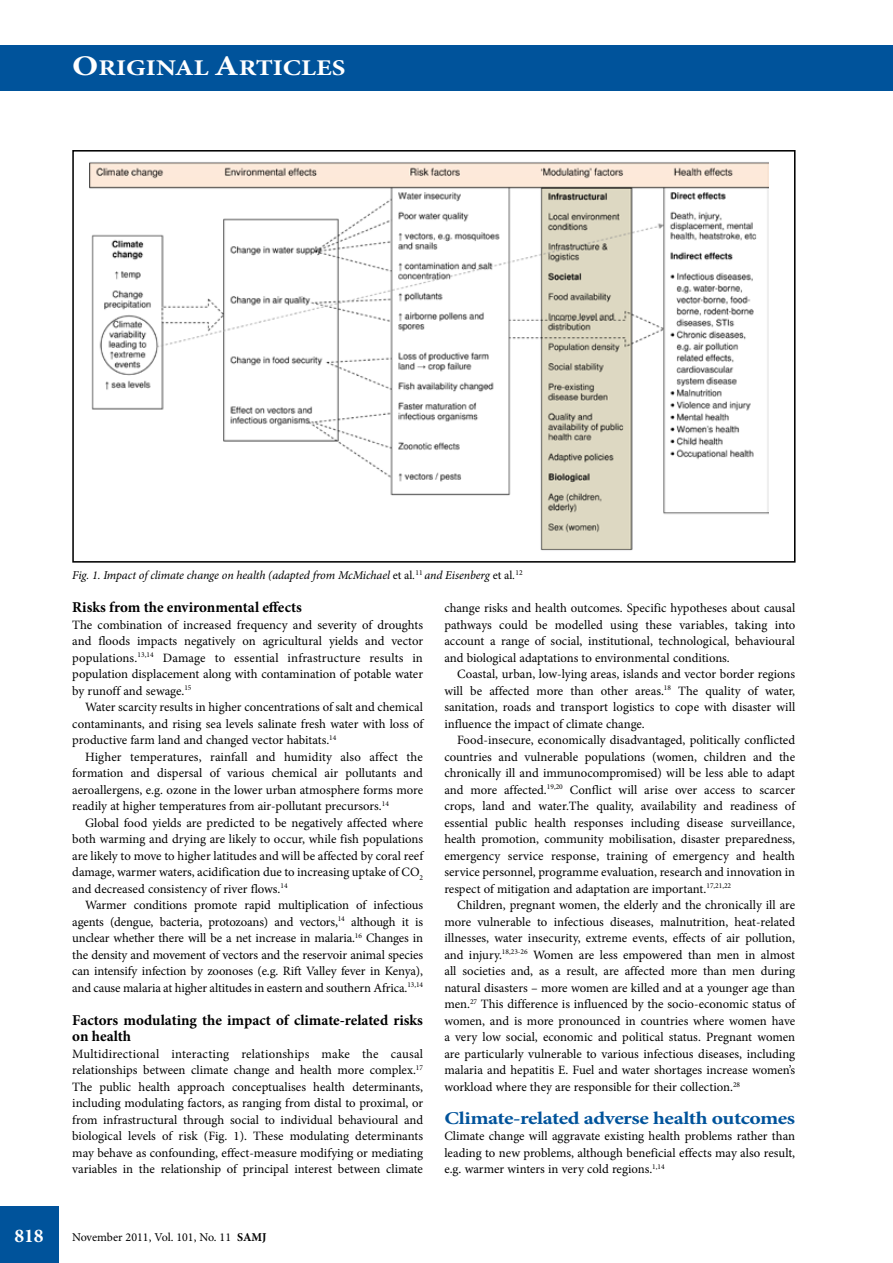
<style>
.page{position:relative;width:893px;height:1263px;background:#fff}
.page>*{position:absolute;margin:0;border:0;box-sizing:border-box;transform-origin:0 0}
.t1{font:700 22.5px "Minion Pro";color:#fff;scale:1.2 1}
.t2{font:700 19.5px "Minion Pro";color:#fff}
.t3{font:700 18px "Minion Pro";letter-spacing:-.02em;color:#00539b;scale:1.2 1}
.t4{font:700 15px/16.5px "Minion Pro";color:#000}
.t5{font:12.75px/16.5px "Minion Pro";letter-spacing:-.005em;color:#000;text-align:justify}
.t6{font:italic 12px "Minion Pro";letter-spacing:-.01em;color:#000}
.t7{font:12px "Minion Pro";color:#000}
.s1{font-size:28.5px}
.s2{font-style:normal}
.s3{font-weight:700}
</style>
<div class="page">
<div style="left:0;top:1206px;width:59px;height:57px;background:#00539b"></div>
<div style="left:0;top:45px;width:893px;height:45px;background:#00539b"></div>
<img style="left:89px;top:162px;width:679px;height:389px">
<div style="left:72px;top:150px;width:723px;height:413px;border:2px solid #000"></div>
<h1 class="t1" style="left:72px;top:52px;width:229px"><span class="s1">O</span>RIGINAL <span class="s1">A</span>RTICLES</h1>
<h2 class="t2" style="left:14px;top:1222px;width:31px">818</h2>
<p class="t6" style="left:72px;top:567px;width:452px">Fig. 1. Impact of climate change on health (adapted from McMichael <span class="s2">et al</span>.<sup>11</sup> and Eisenberg <span class="s2">et al</span>.<sup>12</sup></p>
<p class="t4" style="left:72px;top:599px;width:231px">Risks from the environmental effects</p>
<p class="t5" style="left:72px;top:616px;width:352px">The combination of increased frequency and severity of droughts and floods impacts negatively on agricultural yields and vector populations.<sup>13,14</sup> Damage to essential infrastructure results in population displacement along with contamination of potable water by runoff and sewage.<sup>15</sup></p>
<p class="t5" style="left:72px;top:699px;width:352px;text-indent:13px">Water scarcity results in higher concentrations of salt and chemical contaminants, and rising sea levels salinate fresh water with loss of productive farm land and changed vector habitats.<sup>14</sup></p>
<p class="t5" style="left:72px;top:748px;width:352px;text-indent:13px">Higher temperatures, rainfall and humidity also affect the formation and dispersal of various chemical air pollutants and aeroallergens, e.g. ozone in the lower urban atmosphere forms more readily at higher temperatures from air-pollutant precursors.<sup>14</sup></p>
<p class="t5" style="left:72px;top:814px;width:352px;text-indent:13px">Global food yields are predicted to be negatively affected where both warming and drying are likely to occur, while fish populations are likely to move to higher latitudes and will be affected by coral reef damage, warmer waters, acidification due to increasing uptake of CO<sub>2 </sub>and decreased consistency of river flows.<sup>14</sup></p>
<p class="t5" style="left:72px;top:897px;width:352px;text-indent:13px">Warmer conditions promote rapid multiplication of infectious agents (dengue, bacteria, protozoans) and vectors,<sup>14</sup> although it is unclear whether there will be a net increase in malaria.<sup>16</sup> Changes in the density and movement of vectors and the reservoir animal species can intensify infection by zoonoses (e.g. Rift Valley fever in Kenya), and cause malaria at higher altitudes in eastern and southern Africa.<sup>13,14</sup></p>
<p class="t4" style="left:72px;top:1011px;width:352px">Factors modulating the impact of climate-related risks on health</p>
<p class="t5" style="left:72px;top:1045px;width:352px">Multidirectional interacting relationships make the causal relationships between climate change and health more complex.<sup>17<br></sup>The public health approach conceptualises health determinants, including modulating factors, as ranging from distal to proximal, or from infrastructural through social to individual behavioural and biological levels of risk (Fig. 1). These modulating determinants may behave as confounding, effect-measure modifying or mediating variables in the relationship of principal interest between climate</p>
<p class="t5" style="left:444px;top:600px;width:352px">change risks and health outcomes. Specific hypotheses about causal pathways could be modelled using these variables, taking into account a range of social, institutional, technological, behavioural and biological adaptations to environmental conditions.</p>
<p class="t5" style="left:444px;top:666px;width:352px;text-indent:13px">Coastal, urban, low-lying areas, islands and vector border regions will be affected more than other areas.<sup>18</sup> The quality of water, sanitation, roads and transport logistics to cope with disaster will influence the impact of climate change.</p>
<p class="t5" style="left:444px;top:732px;width:352px;text-indent:13px">Food-insecure, economically disadvantaged, politically conflicted countries and vulnerable populations (women, children and the chronically ill and immunocompromised) will be less able to adapt and more affected.<sup>19,20</sup> Conflict will arise over access to scarcer crops, land and water.The quality, availability and readiness of essential public health responses including disease surveillance, health promotion, community mobilisation, disaster preparedness, emergency service response, training of emergency and health service personnel, programme evaluation, research and innovation in respect of mitigation and adaptation are important.<sup>17,21,22</sup></p>
<p class="t5" style="left:444px;top:897px;width:352px;text-indent:13px">Children, pregnant women, the elderly and the chronically ill are more vulnerable to infectious diseases, malnutrition, heat-related illnesses, water insecurity, extreme events, effects of air pollution, and injury.<sup>18,23-26</sup> Women are less empowered than men in almost all societies and, as a result, are affected more than men during natural disasters – more women are killed and at a younger age than men.<sup>27</sup> This difference is influenced by the socio-economic status of women, and is more pronounced in countries where women have a very low social, economic and political status. Pregnant women are particularly vulnerable to various infectious diseases, including malaria and hepatitis E. Fuel and water shortages increase women’s workload where they are responsible for their collection.<sup>28</sup></p>
<h3 class="t3" style="left:444px;top:1105px;width:294px">Climate-related adverse health outcomes</h3>
<p class="t5" style="left:444px;top:1128px;width:352px">Climate change will aggravate existing health problems rather than leading to new problems, although beneficial effects may also result, e.g. warmer winters in very cold regions.<sup>1,14</sup></p>
<p class="t7" style="left:72px;top:1229px;width:196px">November 2011, Vol. 101, No. 11 <span class="s3">SAMJ</span></p>
</div>
